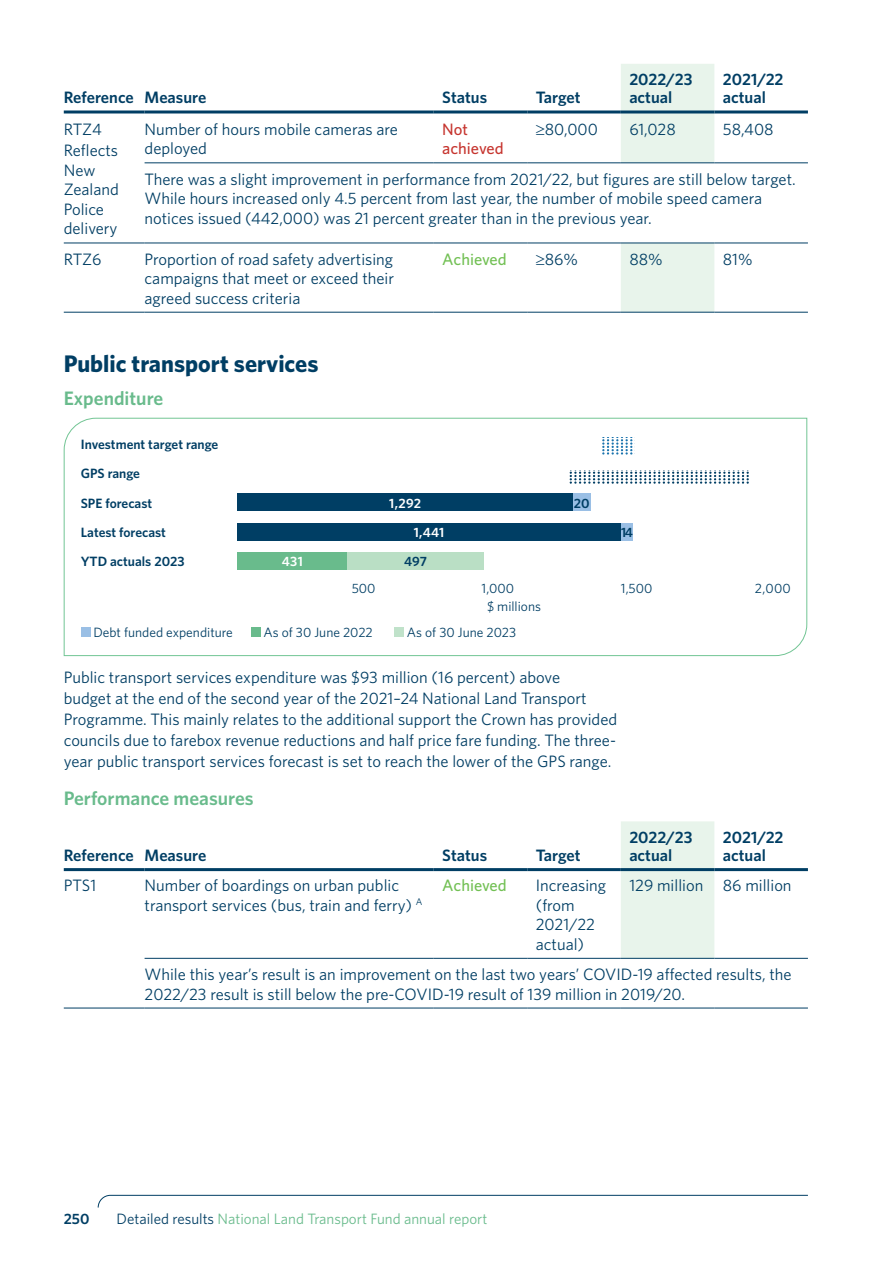
<style>
.page{position:relative;width:893px;height:1263px;background:#fff}
.page>*{position:absolute;margin:0;border:0;box-sizing:border-box;transform-origin:0 0}
.title_1{font:700 24px "Whitney";color:#003e64}
.title_2_-_green{font:600 19.5px "Whitney";color:#69bb8c}
.table_body{font:16.5px/19.5px "Whitney";color:#003e64}
.body{font:16.5px/21px "Whitney";color:#003e64}
.table_header{font:600 16.5px/18px "Whitney";color:#003e64}
.table_body-2{font:500 16.5px "Whitney";color:#72c054}
.table_body-3{font:500 16.5px/19.5px "Whitney";color:#c6352f}
.t1{font:15px "Whitney";color:#69bb8c}
.t2{font:600 15px "Whitney";color:#003e64}
.t3{font:13.5px "Whitney";color:#003e64}
.t4{font:600 13.5px/29.4px "Whitney";color:#003e64}
.t5{font:600 13.5px "Whitney";letter-spacing:.015em;color:#fff}
.s1{color:#003e64}
</style>
<div class="page">
<svg style="left:621px;top:64px;width:93px;height:248px"></svg>
<hr style="left:145px;top:162px;width:289px;height:1px;background:#003e64">
<hr style="left:434px;top:162px;width:93px;height:1px;background:#003e64">
<hr style="left:527px;top:162px;width:94px;height:1px;background:#003e64">
<hr style="left:621px;top:162px;width:93px;height:1px;background:#003e64">
<hr style="left:714px;top:162px;width:94px;height:1px;background:#003e64">
<hr style="left:64px;top:110px;width:81px;height:3px;background:#003e64">
<hr style="left:145px;top:110px;width:289px;height:3px;background:#003e64">
<hr style="left:434px;top:110px;width:93px;height:3px;background:#003e64">
<hr style="left:527px;top:110px;width:94px;height:3px;background:#003e64">
<hr style="left:621px;top:110px;width:93px;height:3px;background:#003e64">
<hr style="left:714px;top:110px;width:94px;height:3px;background:#003e64">
<hr style="left:64px;top:243px;width:81px;height:1px;background:#003e64">
<hr style="left:145px;top:243px;width:289px;height:1px;background:#003e64">
<hr style="left:434px;top:243px;width:93px;height:1px;background:#003e64">
<hr style="left:527px;top:243px;width:94px;height:1px;background:#003e64">
<hr style="left:621px;top:243px;width:93px;height:1px;background:#003e64">
<hr style="left:714px;top:243px;width:94px;height:1px;background:#003e64">
<hr style="left:64px;top:312px;width:81px;height:1px;background:#003e64">
<hr style="left:145px;top:312px;width:289px;height:1px;background:#003e64">
<hr style="left:434px;top:312px;width:93px;height:1px;background:#003e64">
<hr style="left:527px;top:312px;width:94px;height:1px;background:#003e64">
<hr style="left:621px;top:312px;width:93px;height:1px;background:#003e64">
<hr style="left:714px;top:312px;width:94px;height:1px;background:#003e64">
<svg style="left:63px;top:417px;width:744px;height:239px"></svg>
<div style="left:237px;top:494px;width:336px;height:17px;background:#003e64"></div>
<div style="left:573px;top:494px;width:17px;height:17px;background:#9abfe5"></div>
<div style="left:237px;top:523px;width:384px;height:17px;background:#003e64"></div>
<div style="left:621px;top:523px;width:12px;height:17px;background:#9abfe5"></div>
<div style="left:237px;top:552px;width:111px;height:17px;background:#69bb8c"></div>
<div style="left:348px;top:552px;width:136px;height:17px;background:#badfc5"></div>
<div style="left:81px;top:627px;width:9px;height:10px;background:#9abfe5"></div>
<div style="left:251px;top:627px;width:9px;height:10px;background:#69bb8c"></div>
<div style="left:394px;top:627px;width:10px;height:10px;background:#c0e2ca"></div>
<svg style="left:603px;top:437px;width:31px;height:18px"></svg>
<svg style="left:570px;top:471px;width:180px;height:13px"></svg>
<div style="left:621px;top:821px;width:93px;height:137px;background:#e8f4eb"></div>
<hr style="left:64px;top:868px;width:81px;height:3px;background:#003e64">
<hr style="left:145px;top:868px;width:289px;height:3px;background:#003e64">
<hr style="left:434px;top:868px;width:93px;height:3px;background:#003e64">
<hr style="left:527px;top:868px;width:94px;height:3px;background:#003e64">
<hr style="left:621px;top:868px;width:93px;height:3px;background:#003e64">
<hr style="left:714px;top:868px;width:94px;height:3px;background:#003e64">
<hr style="left:145px;top:958px;width:289px;height:1px;background:#003e64">
<hr style="left:434px;top:958px;width:93px;height:1px;background:#003e64">
<hr style="left:527px;top:958px;width:94px;height:1px;background:#003e64">
<hr style="left:621px;top:958px;width:93px;height:1px;background:#003e64">
<hr style="left:714px;top:958px;width:94px;height:1px;background:#003e64">
<hr style="left:64px;top:1008px;width:81px;height:1px;background:#003e64">
<hr style="left:145px;top:1008px;width:289px;height:1px;background:#003e64">
<hr style="left:434px;top:1008px;width:93px;height:1px;background:#003e64">
<hr style="left:527px;top:1008px;width:94px;height:1px;background:#003e64">
<hr style="left:621px;top:1008px;width:93px;height:1px;background:#003e64">
<hr style="left:714px;top:1008px;width:94px;height:1px;background:#003e64">
<svg style="left:97px;top:1194px;width:711px;height:14px"></svg>
<p class="table_header" style="left:64px;top:88px;width:71px">Reference</p>
<p class="table_header" style="left:145px;top:88px;width:63px">Measure</p>
<p class="table_header" style="left:442px;top:88px;width:46px">Status</p>
<p class="table_header" style="left:536px;top:88px;width:46px">Target</p>
<p class="table_header" style="left:629px;top:70px;width:65px">2022/23 actual</p>
<p class="table_header" style="left:723px;top:70px;width:62px">2021/22 actual</p>
<p class="table_body" style="left:64px;top:119px;width:40px">RTZ4</p>
<p class="table_body" style="left:64px;top:141px;width:57px">Reflects<br>New<br>Zealand<br>Police delivery</p>
<p class="table_body" style="left:145px;top:119px;width:255px">Number of hours mobile cameras are deployed</p>
<p class="table_body-3" style="left:442px;top:119px;width:63px">Not achieved</p>
<p class="table_body" style="left:536px;top:119px;width:64px">≥80,000</p>
<p class="table_body" style="left:629px;top:119px;width:48px">61,028</p>
<p class="table_body" style="left:723px;top:119px;width:52px">58,408</p>
<p class="table_body" style="left:145px;top:169px;width:653px">There was a slight improvement in performance from 2021/22, but figures are still below target.<br>While hours increased only 4.5 percent from last year, the number of mobile speed camera notices issued (442,000) was 21 percent greater than in the previous year.</p>
<p class="table_body" style="left:64px;top:249px;width:39px">RTZ6</p>
<p class="table_body" style="left:145px;top:249px;width:251px;text-align:justify">Proportion of road safety advertising campaigns that meet or exceed their agreed success criteria</p>
<p class="table_body-2" style="left:442px;top:248px;width:66px">Achieved</p>
<p class="table_body" style="left:536px;top:249px;width:44px">≥86%</p>
<p class="table_body" style="left:629px;top:249px;width:35px">88%</p>
<p class="table_body" style="left:723px;top:249px;width:31px">81%</p>
<h1 class="title_1" style="left:64px;top:348px;width:256px">Public transport services</h1>
<h2 class="title_2_-_green" style="left:64px;top:386px;width:101px">Expenditure</h2>
<p class="t4" style="left:81px;top:429px;width:139px">Investment target range<br>GPS range<br>SPE forecast</p>
<p class="t5" style="left:389px;top:494px;width:33px">1,292</p>
<p class="t4" style="left:574px;top:488px;width:17px">20</p>
<p class="t4" style="left:81px;top:517px;width:87px">Latest forecast</p>
<p class="t5" style="left:414px;top:523px;width:32px">1,441</p>
<p class="t4" style="left:621px;top:517px;width:13px">14</p>
<p class="t4" style="left:81px;top:547px;width:105px">YTD actuals 2023</p>
<p class="t5" style="left:282px;top:553px;width:22px">431</p>
<p class="t4" style="left:404px;top:547px;width:25px">497</p>
<p class="t3" style="left:352px;top:579px;width:25px">500</p>
<p class="t3" style="left:482px;top:579px;width:34px">1,000</p>
<p class="t3" style="left:621px;top:579px;width:33px">1,500</p>
<p class="t3" style="left:755px;top:579px;width:38px">2,000</p>
<p class="t3" style="left:487px;top:598px;width:55px">$ millions</p>
<p class="t3" style="left:93px;top:623px;width:141px">Debt funded expenditure</p>
<p class="t3" style="left:263px;top:623px;width:111px">As of 30 June 2022</p>
<p class="t3" style="left:407px;top:623px;width:111px">As of 30 June 2023</p>
<p class="body" style="left:64px;top:667px;width:555px">Public transport services expenditure was $93 million (16 percent) above<br>budget at the end of the second year of the 2021–24 National Land Transport Programme. This mainly relates to the additional support the Crown has provided councils due to farebox revenue reductions and half price fare funding. The three&shy;year public transport services forecast is set to reach the lower of the GPS range.</p>
<h2 class="title_2_-_green" style="left:64px;top:785px;width:191px">Performance measures</h2>
<p class="table_header" style="left:64px;top:846px;width:71px">Reference</p>
<p class="table_header" style="left:145px;top:846px;width:63px">Measure</p>
<p class="table_header" style="left:442px;top:846px;width:46px">Status</p>
<p class="table_header" style="left:536px;top:846px;width:46px">Target</p>
<p class="table_header" style="left:629px;top:828px;width:65px">2022/23 actual</p>
<p class="table_header" style="left:723px;top:828px;width:62px">2021/22 actual</p>
<p class="table_body" style="left:64px;top:875px;width:34px">PTS1</p>
<p class="table_body" style="left:145px;top:875px;width:279px">Number of boardings on urban public transport services (bus, train and ferry) <sup>A</sup></p>
<p class="table_body-2" style="left:442px;top:875px;width:66px">Achieved</p>
<p class="table_body" style="left:536px;top:875px;width:72px">Increasing (from<br>2021/22 actual)</p>
<p class="table_body" style="left:629px;top:875px;width:75px">129 million</p>
<p class="table_body" style="left:723px;top:875px;width:70px">86 million</p>
<p class="table_body" style="left:145px;top:964px;width:648px">While this year’s result is an improvement on the last two years’ COVID-19 affected results, the<br>2022/23 result is still below the pre-COVID-19 result of 139 million in 2019/20.</p>
<p class="t2" style="left:64px;top:1208px;width:27px">250</p>
<p class="t1" style="left:117px;top:1209px;width:372px"><span class="s1">Detailed results</span> National Land Transport Fund annual report</p>
</div>
